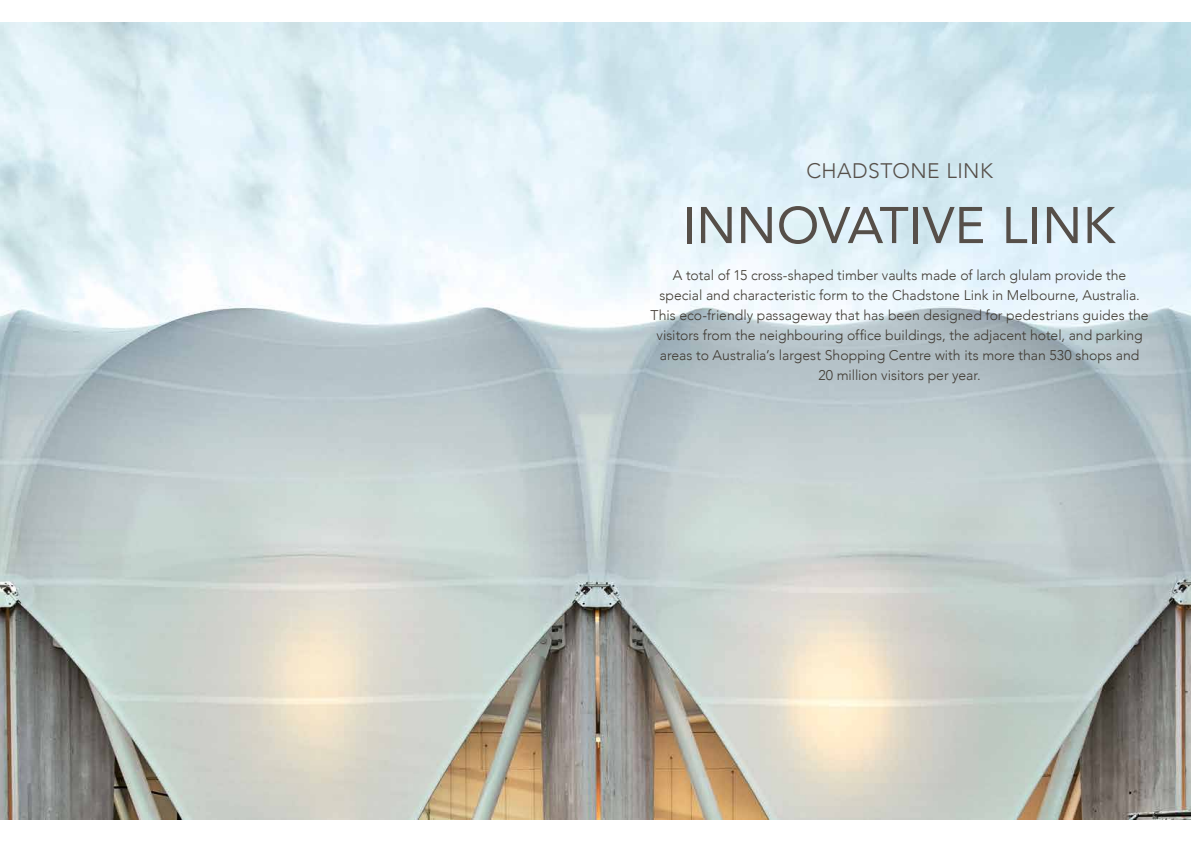
<style>
.page{position:relative;width:1191px;height:842px;background:#fff}
.page>*{position:absolute;margin:0;border:0;box-sizing:border-box;transform-origin:0 0}
.t1{font:51px "Avenir";letter-spacing:.01em;color:#564f49}
.t2{font:300 21px "Avenir";letter-spacing:.02em;color:#564f49}
.t3{font:300 14px/20px "Avenir";color:#403a32;text-align:center}
</style>
<div class="page">
<img style="left:0;top:23px;width:1191px;height:796px">
<h2 class="t2" style="left:806px;top:162px;width:188px">CHADSTONE LINK</h2>
<h1 class="t1" style="left:683px;top:206px;width:434px">INNOVATIVE LINK</h1>
<p class="t3" style="left:650px;top:266px;width:499px">A total of 15 cross-shaped timber vaults made of larch glulam provide the special and characteristic form to the Chadstone Link in Melbourne, Australia.<br>This eco-friendly passageway that has been designed for pedestrians guides the visitors from the neighbouring office buildings, the adjacent hotel, and parking areas to Australia’s largest Shopping Centre with its more than 530 shops and<br>20 million visitors per year.</p>
</div>
